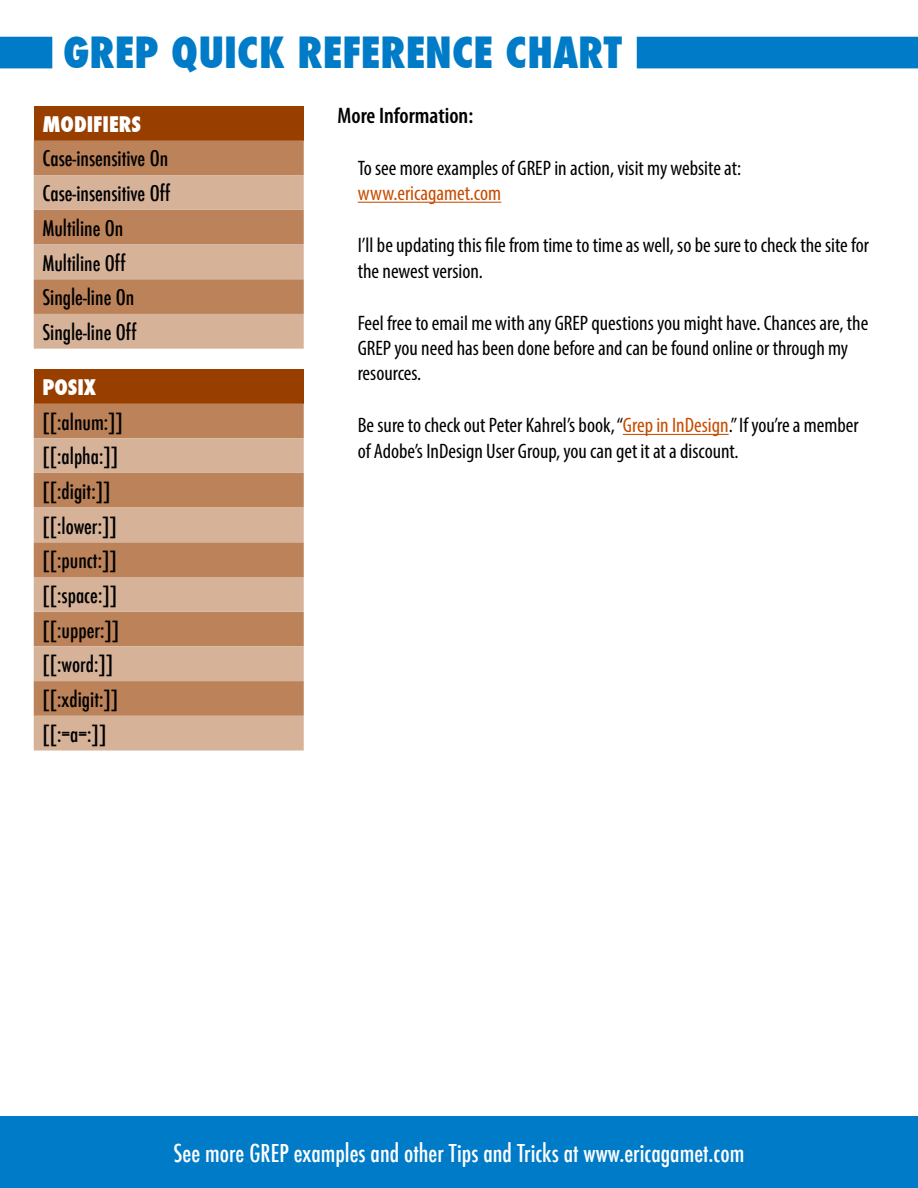
<style>
.page{position:relative;width:918px;height:1188px;background:#fff}
.page>*{position:absolute;margin:0;border:0;box-sizing:border-box;transform-origin:0 0}
.t1{font:800 condensed 42px "Futura";color:#007bc7}
.t2{font:500 condensed 24px "Futura";color:#fff}
.t3{font:600 condensed 22.5px "Myriad Pro";color:#000}
.t4{font:condensed 21px/25.2px "Myriad Pro";color:#000}
.t5{font:500 condensed 21px/34.7px "Futura";color:#000}
.t6{font:condensed 21px "Myriad Pro";color:#c74c00}
.t7{font:800 condensed 21px "Futura";color:#fff}
.s1{color:#c74c00}
</style>
<div class="page">
<div style="left:0;top:1117px;width:918px;height:71px;background:#007bc7"></div>
<div style="left:637px;top:37px;width:281px;height:31px;background:#007bc7"></div>
<div style="left:0;top:37px;width:52px;height:31px;background:#007bc7"></div>
<div style="left:34px;top:106px;width:270px;height:34px;background:#983f00"></div>
<div style="left:34px;top:140px;width:270px;height:35px;background:#bc8259"></div>
<svg style="left:34px;top:175px;width:270px;height:174px;background:#cc9f80"></svg>
<div style="left:34px;top:369px;width:270px;height:34px;background:#983f00"></div>
<div style="left:34px;top:403px;width:270px;height:35px;background:#bc8259"></div>
<svg style="left:34px;top:438px;width:270px;height:313px;background:#ca9d7d"></svg>
<hr style="left:358px;top:202px;width:143px;height:1px;background:#c74c00">
<hr style="left:623px;top:434px;width:106px;height:1px;background:#c74c00">
<h1 class="t1" style="left:63px;top:24px;width:561px">GREP QUICK REFERENCE CHART</h1>
<p class="t7" style="left:42px;top:110px;width:100px">MODIFIERS</p>
<p class="t5" style="left:42px;top:142px;width:130px">Case-insensitive On<br>Case-insensitive Off<br>Multiline On<br>Multiline Off<br>Single-line On<br>Single-line Off</p>
<p class="t7" style="left:42px;top:373px;width:55px">POSIX</p>
<p class="t5" style="left:42px;top:405px;width:82px">[[:alnum:]] [[:alpha:]] [[:digit:]] [[:lower:]] [[:punct:]] [[:space:]] [[:upper:]] [[:word:]] [[:xdigit:]] [[:=a=:]]</p>
<p class="t3" style="left:338px;top:101px;width:137px">More Information:</p>
<p class="t4" style="left:358px;top:155px;width:385px">To see more examples of GREP in action, visit my website at:</p>
<p class="t6" style="left:358px;top:180px;width:145px">www.ericagamet.com</p>
<p class="t4" style="left:358px;top:233px;width:513px">I’ll be updating this file from time to time as well, so be sure to check the site for the newest version.</p>
<p class="t4" style="left:358px;top:310px;width:512px">Feel free to email me with any GREP questions you might have. Chances are, the<br>GREP you need has been done before and can be found online or through my resources.</p>
<p class="t4" style="left:358px;top:413px;width:503px">Be sure to check out Peter Kahrel’s book, “<span class="s1">Grep in InDesign</span>.” If you’re a member of Adobe’s InDesign User Group, you can get it at a discount.</p>
<p class="t2" style="left:174px;top:1138px;width:572px">See more GREP examples and other Tips and Tricks at www.ericagamet.com</p>
</div>
